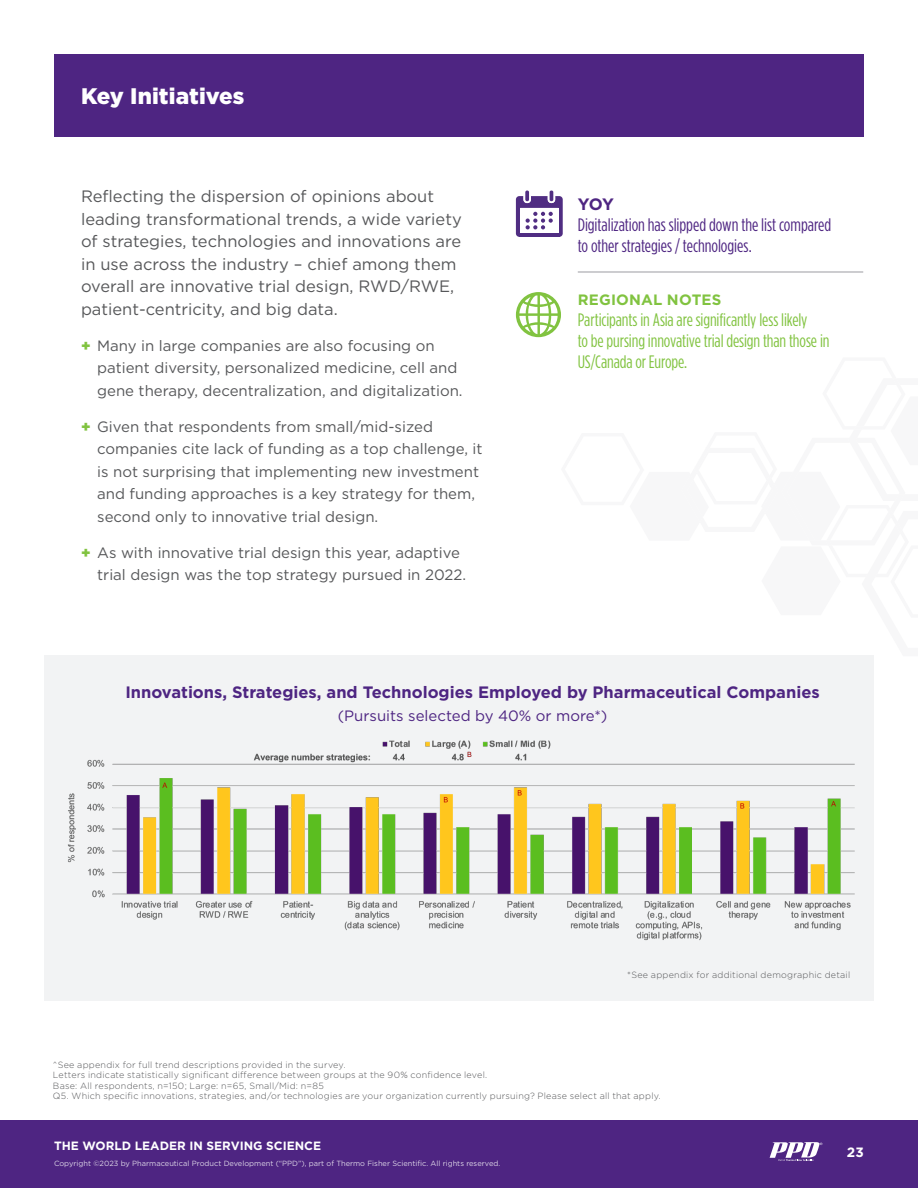
<style>
.page{position:relative;width:918px;height:1188px;background:#fff}
.page>*{position:absolute;margin:0;border:0;box-sizing:border-box;transform-origin:0 0}
.t1{font:900 22.5px "Gotham";color:#fff}
.t2{font:18px/21px "Gotham Condensed";letter-spacing:-.005em;color:#81c340}
.t3{font:18px/21px "Gotham Condensed";letter-spacing:-.005em;color:#4e2582}
.question__hanging_indent{font:16.5px/22.5px "Gotham";color:#57585a}
.chart_header_-_purple{font:700 16.5px "Gotham";color:#4e2582}
.bullet_no_rule__hanging_indent{font:15px/22.5px "Gotham";color:#57585a}
.chart_header_-_purple-2{font:15px "Gotham";color:#4e2582}
.t4{font:700 15px "Gotham";letter-spacing:.01em;color:#81c340}
.t5{font:700 13.5px "Gotham";color:#fff}
.t6{font:700 12px "Gotham";color:#fff}
.section_subhead_-_all_caps_BLUE{font:300 9px "Gotham";letter-spacing:.025em;color:#57585a}
.t7{font:7.5px "Gotham";color:#fff}
.s1{font-weight:900;color:#81c340}
</style>
<div class="page">
<div style="left:0;top:1120px;width:918px;height:68px;background:#4e2582"></div>
<svg style="left:770px;top:1142px;width:52px;height:19px"></svg>
<div style="left:44px;top:656px;width:830px;height:345px;background:#f2f3f4"></div>
<div style="left:54px;top:54px;width:810px;height:82px;background:#4e2582"></div>
<hr style="left:578px;top:271px;width:285px;height:2px;background:#bcbdc0">
<svg style="left:516px;top:292px;width:45px;height:45px"></svg>
<img style="left:68px;top:740px;width:787px;height:201px">
<svg style="left:516px;top:191px;width:47px;height:46px"></svg>
<p class="t1" style="left:81px;top:81px;width:165px">Key Initiatives</p>
<p class="question__hanging_indent" style="left:81px;top:185px;width:382px">Reflecting the dispersion of opinions about leading transformational trends, a wide variety of strategies, technologies and innovations are in use across the industry – chief among them overall are innovative trial design, RWD/RWE, patient-centricity, and big data.</p>
<p class="bullet_no_rule__hanging_indent" style="left:97px;top:334px;width:367px;text-indent:-16px"><span class="s1">+</span> Many in large companies are also focusing on patient diversity, personalized medicine, cell and gene therapy, decentralization, and digitalization.</p>
<p class="bullet_no_rule__hanging_indent" style="left:97px;top:415px;width:387px;text-indent:-16px"><span class="s1">+</span> Given that respondents from small/mid-sized companies cite lack of funding as a top challenge, it is not surprising that implementing new investment and funding approaches is a key strategy for them, second only to innovative trial design.</p>
<p class="bullet_no_rule__hanging_indent" style="left:97px;top:541px;width:371px;text-indent:-16px"><span class="s1">+</span> As with innovative trial design this year, adaptive trial design was the top strategy pursued in 2022.</p>
<p class="chart_header_-_purple" style="left:578px;top:193px;width:38px">YOY</p>
<p class="t3" style="left:578px;top:214px;width:255px">Digitalization has slipped down the list compared to other strategies / technologies.</p>
<p class="t4" style="left:578px;top:290px;width:145px">REGIONAL NOTES</p>
<p class="t2" style="left:578px;top:309px;width:253px">Participants in Asia are significantly less likely<br>to be pursing innovative trial design than those in<br>US/Canada or Europe.</p>
<p class="chart_header_-_purple" style="left:125px;top:682px;width:696px">Innovations, Strategies, and Technologies Employed by Pharmaceutical Companies</p>
<p class="chart_header_-_purple-2" style="left:338px;top:706px;width:271px">(Pursuits selected by 40% or more*)</p>
<p class="section_subhead_-_all_caps_BLUE" style="left:627px;top:969px;width:225px">*See appendix for additional demographic detail</p>
<p class="section_subhead_-_all_caps_BLUE" style="left:53px;top:1059px;width:294px">^See appendix for full trend descriptions provided in the survey.</p>
<p class="section_subhead_-_all_caps_BLUE" style="left:53px;top:1070px;width:436px">Letters indicate statistically significant difference between groups at the 90% confidence level.</p>
<p class="section_subhead_-_all_caps_BLUE" style="left:53px;top:1080px;width:272px">Base: All respondents, n=150; Large: n=65, Small/Mid: n=85</p>
<p class="section_subhead_-_all_caps_BLUE" style="left:53px;top:1091px;width:609px">Q5. Which specific innovations, strategies, and/or technologies are your organization currently pursuing? Please select all that apply.</p>
<p class="t6" style="left:54px;top:1138px;width:269px">THE WORLD LEADER IN SERVING SCIENCE</p>
<p class="t7" style="left:54px;top:1158px;width:448px">Copyright ©2023 by Pharmaceutical Product Development (“PPD”), part of Thermo Fisher Scientific. All rights reserved.</p>
<p class="t5" style="left:847px;top:1144px;width:18px">23</p>
</div>
